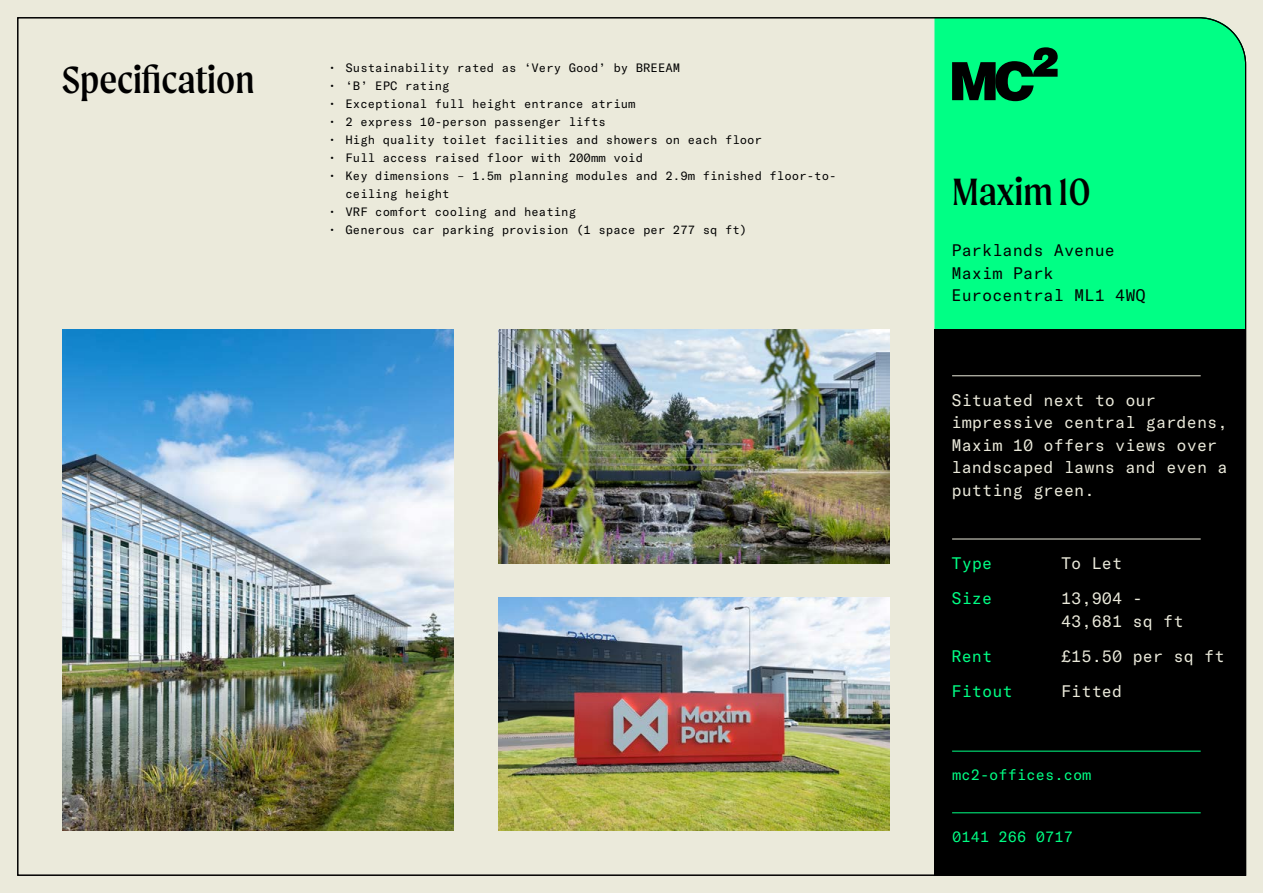
<style>
.page{position:relative;width:1263px;height:893px;background:#ebeadb}
.page>*{position:absolute;margin:0;border:0;box-sizing:border-box;transform-origin:0 0}
.t1{font:40.5px "Moret";color:#000}
.t2{font:16.5px/22.5px "GT America Mono";color:#ebeadb}
.t3{font:16.5px/22.5px "GT America Mono";color:#000}
.t4{font:16.5px "GT America Mono";color:#00ff85}
.t5{font:15px "GT America Mono";color:#00ff85}
.t6{font:12px/18px "GT America Mono";color:#000}
</style>
<div class="page">
<img style="left:17px;top:17px;width:1230px;height:859px">
<hr style="left:952px;top:751px;width:249px;height:1px;background:#00ff85">
<hr style="left:952px;top:812px;width:249px;height:1px;background:#00ff85">
<hr style="left:952px;top:375px;width:249px;height:1px;background:#ebeadb">
<hr style="left:952px;top:539px;width:249px;height:1px;background:#ebeadb">
<h1 class="t1" style="left:62px;top:57px;width:193px">Specification</h1>
<p class="t6" style="left:328px;top:59px;width:353px">• Sustainability rated as ‘Very Good’ by BREEAM</p>
<p class="t6" style="left:328px;top:77px;width:123px">• ‘B’ EPC rating</p>
<p class="t6" style="left:328px;top:95px;width:309px">• Exceptional full height entrance atrium</p>
<p class="t6" style="left:328px;top:113px;width:279px">• 2 express 10-person passenger lifts</p>
<p class="t6" style="left:328px;top:131px;width:435px">• High quality toilet facilities and showers on each floor</p>
<p class="t6" style="left:328px;top:149px;width:316px">• Full access raised floor with 200mm void</p>
<p class="t6" style="left:345px;top:167px;width:493px;text-indent:-17px">• Key dimensions – 1.5m planning modules and 2.9m finished floor-to&shy;ceiling height</p>
<p class="t6" style="left:328px;top:203px;width:249px">• VRF comfort cooling and heating</p>
<p class="t6" style="left:328px;top:221px;width:420px">• Generous car parking provision (1 space per 277 sq ft)</p>
<h1 class="t1" style="left:952px;top:169px;width:140px">Maxim 10</h1>
<h2 class="t3" style="left:951px;top:239px;width:196px">Parklands Avenue<br>Maxim Park<br>Eurocentral ML1 4WQ</h2>
<h2 class="t2" style="left:951px;top:389px;width:278px">Situated next to our impressive central gardens,<br>Maxim 10 offers views over landscaped lawns and even a putting green.</h2>
<h2 class="t4" style="left:951px;top:554px;width:42px">Type</h2>
<h2 class="t2" style="left:1061px;top:552px;width:63px">To Let</h2>
<h2 class="t4" style="left:951px;top:589px;width:42px">Size</h2>
<h2 class="t2" style="left:1061px;top:587px;width:124px">13,904 -<br>43,681 sq ft</h2>
<h2 class="t4" style="left:951px;top:647px;width:42px">Rent</h2>
<h2 class="t2" style="left:1061px;top:645px;width:165px">£15.50 per sq ft</h2>
<h2 class="t4" style="left:951px;top:682px;width:63px">Fitout</h2>
<h2 class="t2" style="left:1061px;top:680px;width:63px">Fitted</h2>
<p class="t5" style="left:952px;top:766px;width:141px">mc2-offices.com</p>
<p class="t5" style="left:952px;top:829px;width:122px">0141 266 0717</p>
</div>
